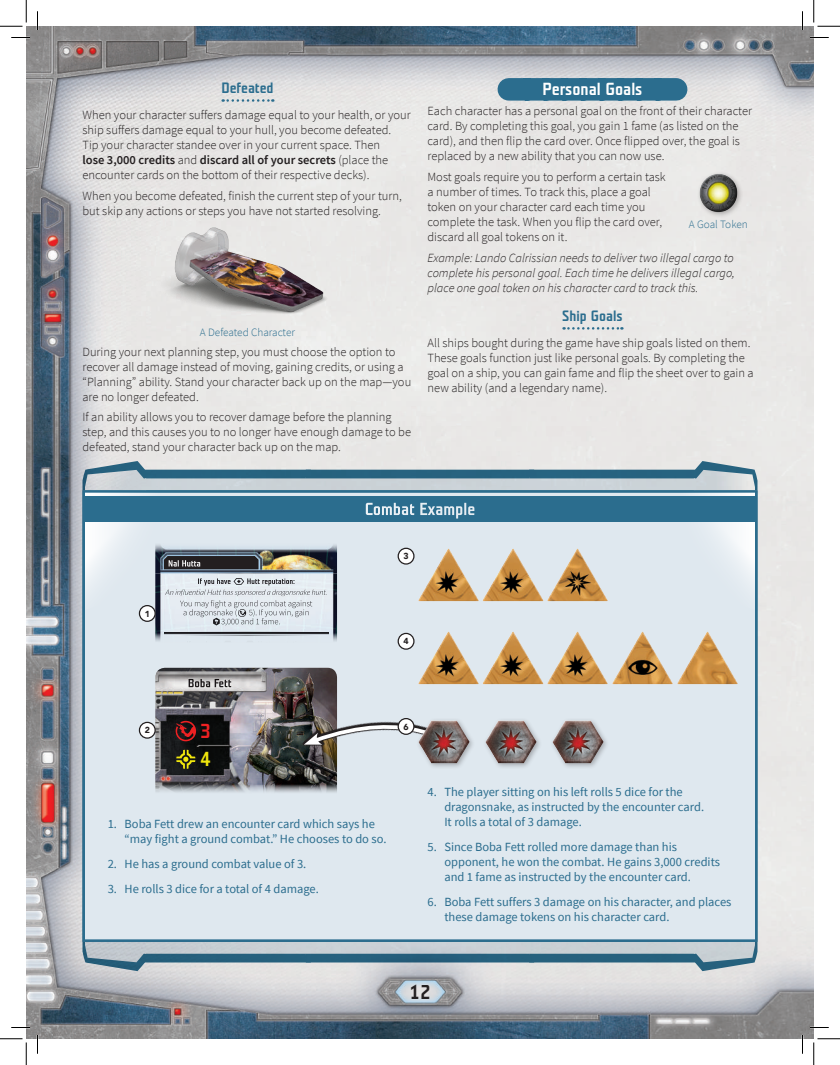
<style>
.page{position:relative;width:840px;height:1065px;background:#fff}
.page>*{position:absolute;margin:0;border:0;box-sizing:border-box;transform-origin:0 0}
.t1{font:20.25px "Teuton Fett";color:#f1e70d}
.t2{font:20.25px "Teuton Fett";color:#ee2123}
.t3{font:20px "Teuton Fett";color:#231f20}
.t4{font:17.5px "Teuton Fett";color:#fff}
.t5{font:15px "Teuton Fett";color:#2b6d8e}
.t6{font:300 12.5px/15px "Source Sans Pro";color:#231f20}
.t7{font:12.5px/15px "Source Sans Pro";color:#2b6d8e}
.t8{font:italic 300 12.5px/15px "Source Sans Pro";color:#231f20;text-align:justify}
.t9{font:300 11.25px "Source Sans Pro";color:#2b6d8e}
.t10{font:900 8.75px "Avenir";color:#231f20}
.s1{font-weight:600}
</style>
<div class="page">
<img style="left:26px;top:26px;width:788px;height:1013px">
<svg style="left:164px;top:478px;width:142px;height:12px;background:#c5ced4"></svg>
<div style="left:88px;top:470px;width:223px;height:8px;background:#276380"></div>
<svg style="left:88px;top:939px;width:223px;height:15px;background:#b3c1c9"></svg>
<div style="left:88px;top:954px;width:223px;height:8px;background:#26607d"></div>
<svg style="left:306px;top:478px;width:223px;height:12px;background:#c4cdd3"></svg>
<div style="left:306px;top:470px;width:228px;height:8px;background:#276280"></div>
<svg style="left:306px;top:939px;width:228px;height:15px;background:#b9c5cd"></svg>
<div style="left:306px;top:954px;width:228px;height:8px;background:#26607d"></div>
<svg style="left:529px;top:478px;width:149px;height:12px;background:#c5cfd5"></svg>
<div style="left:529px;top:470px;width:224px;height:8px;background:#276380"></div>
<svg style="left:529px;top:939px;width:224px;height:15px;background:#b5c3ca"></svg>
<div style="left:529px;top:954px;width:224px;height:8px;background:#26617d"></div>
<svg style="left:82px;top:942px;width:64px;height:29px;background:#99acb7"></svg>
<svg style="left:694px;top:942px;width:64px;height:29px;background:#a1b4be"></svg>
<div style="left:84px;top:492px;width:672px;height:449px;background:#dfe8ef"></div>
<svg style="left:678px;top:461px;width:80px;height:132px"></svg>
<div style="left:84px;top:496px;width:672px;height:25px;background:#2b6d8e"></div>
<div style="left:509px;top:78px;width:167px;height:23px;background:#2b6d8e"></div>
<svg style="left:564px;top:327px;width:58px;height:3px"></svg>
<svg style="left:223px;top:99px;width:50px;height:3px"></svg>
<img style="left:135px;top:218px;width:225px;height:106px">
<img style="left:155px;top:544px;width:182px;height:97px">
<img style="left:164px;top:556px;width:95px;height:13px">
<img style="left:169px;top:560px;width:32px;height:7px">
<img style="left:198px;top:578px;width:33px;height:8px">
<svg style="left:234px;top:578px;width:10px;height:7px"></svg>
<img style="left:245px;top:578px;width:49px;height:8px">
<img style="left:165px;top:589px;width:162px;height:7px">
<img style="left:180px;top:600px;width:132px;height:8px">
<img style="left:184px;top:609px;width:53px;height:8px">
<svg style="left:238px;top:609px;width:8px;height:8px"></svg>
<img style="left:247px;top:609px;width:62px;height:8px">
<svg style="left:213px;top:618px;width:7px;height:7px"></svg>
<img style="left:221px;top:618px;width:59px;height:8px">
<img style="left:164px;top:632px;width:164px;height:4px">
<img style="left:164px;top:634px;width:164px;height:1px">
<img style="left:164px;top:633px;width:164px;height:1px">
<svg style="left:243px;top:637px;width:12px;height:4px"></svg>
<svg style="left:139px;top:606px;width:16px;height:15px"></svg>
<div style="left:139px;top:605px;width:17px;height:17px;border:1px solid #231f20;border-radius:50%"></div>
<svg style="left:82px;top:461px;width:82px;height:156px"></svg>
<svg style="left:139px;top:722px;width:16px;height:16px"></svg>
<div style="left:139px;top:722px;width:17px;height:17px;border:1px solid #231f20;border-radius:50%"></div>
<div style="left:485px;top:720px;width:54px;height:45px;background:#231f20;opacity:.45"></div>
<div style="left:550px;top:718px;width:60px;height:52px;background:#231f20;opacity:.33"></div>
<div style="left:551px;top:719px;width:42px;height:45px;background:#dfe8ef"></div>
<div style="left:552px;top:720px;width:53px;height:45px;background:#231f20;opacity:.45"></div>
<div style="left:419px;top:720px;width:53px;height:45px;background:#231f20;opacity:.45"></div>
<img style="left:145px;top:667px;width:316px;height:126px">
<img style="left:690px;top:165px;width:56px;height:56px">
<div style="left:697px;top:172px;width:38px;height:33px;background:#fff;opacity:.55"></div>
<div style="left:699px;top:180px;width:40px;height:34px;background:#231f20;opacity:.45"></div>
<img style="left:374px;top:657px;width:65px;height:84px">
<img style="left:374px;top:521px;width:65px;height:136px">
<img style="left:439px;top:657px;width:65px;height:84px">
<img style="left:439px;top:521px;width:65px;height:136px">
<img style="left:504px;top:657px;width:129px;height:84px">
<img style="left:504px;top:521px;width:148px;height:136px">
<img style="left:633px;top:593px;width:148px;height:148px">
<svg style="left:11px;top:37px;width:19px;height:1px"></svg>
<svg style="left:810px;top:37px;width:19px;height:1px"></svg>
<svg style="left:11px;top:1027px;width:19px;height:1px"></svg>
<svg style="left:810px;top:1027px;width:19px;height:1px"></svg>
<svg style="left:37px;top:11px;width:1px;height:19px"></svg>
<svg style="left:37px;top:1035px;width:1px;height:19px"></svg>
<svg style="left:802px;top:11px;width:1px;height:19px"></svg>
<svg style="left:802px;top:1035px;width:1px;height:19px"></svg>
<svg style="left:0;top:0;width:27px;height:27px"></svg>
<svg style="left:0;top:1039px;width:27px;height:26px"></svg>
<svg style="left:814px;top:0;width:26px;height:27px"></svg>
<svg style="left:814px;top:1039px;width:26px;height:26px"></svg>
<p class="t5" style="left:221px;top:80px;width:54px">Defeated</p>
<p class="t6" style="left:82px;top:108px;width:330px">When your character suffers damage equal to your health, or your ship suffers damage equal to your hull, you become defeated.<br>Tip your character standee over in your current space. Then<br><span class="s1">lose 3,000 credits</span> and <span class="s1">discard all of your secrets</span> (place the encounter cards on the bottom of their respective decks).</p>
<p class="t6" style="left:82px;top:188px;width:321px">When you become defeated, finish the current step of your turn, but skip any actions or steps you have not started resolving.</p>
<p class="t9" style="left:200px;top:325px;width:97px">A Defeated Character</p>
<p class="t6" style="left:82px;top:344px;width:330px">During your next planning step, you must choose the option to recover all damage instead of moving, gaining credits, or using a “Planning” ability. Stand your character back up on the map—you are no longer defeated.</p>
<p class="t6" style="left:82px;top:409px;width:330px">If an ability allows you to recover damage before the planning step, and this causes you to no longer have enough damage to be defeated, stand your character back up on the map.</p>
<h3 class="t4" style="left:543px;top:80px;width:101px">Personal Goals</h3>
<p class="t6" style="left:428px;top:104px;width:326px">Each character has a personal goal on the front of their character card. By completing this goal, you gain 1 fame (as listed on the card), and then flip the card over. Once flipped over, the goal is replaced by a new ability that you can now use.</p>
<p class="t6" style="left:428px;top:169px;width:240px">Most goals require you to perform a certain task a number of times. To track this, place a goal token on your character card each time you complete the task. When you flip the card over, discard all goal tokens on it.</p>
<p class="t8" style="left:428px;top:250px;width:309px">Example: Lando Calrissian needs to deliver two illegal cargo to complete his personal goal. Each time he delivers illegal cargo, place one goal token on his character card to track this.</p>
<p class="t5" style="left:562px;top:308px;width:62px">Ship Goals</p>
<p class="t6" style="left:428px;top:335px;width:328px">All ships bought during the game have ship goals listed on them.<br>These goals function just like personal goals. By completing the goal on a ship, you can gain fame and flip the sheet over to gain a new ability (and a legendary name).</p>
<p class="t9" style="left:689px;top:217px;width:61px">A Goal Token</p>
<h3 class="t4" style="left:365px;top:500px;width:112px">Combat Example</h3>
<p class="t10" style="left:145px;top:606px;width:7px">1</p>
<p class="t10" style="left:403px;top:549px;width:7px">3</p>
<p class="t10" style="left:403px;top:634px;width:7px">4</p>
<p class="t10" style="left:145px;top:723px;width:7px">2</p>
<h1 class="t2" style="left:200px;top:721px;width:12px">3</h1>
<h1 class="t1" style="left:200px;top:749px;width:12px">4</h1>
<p class="t10" style="left:403px;top:719px;width:7px">6</p>
<p class="t7" style="left:125px;top:816px;width:264px;text-indent:-17px">1. Boba Fett drew an encounter card which says he “may fight a ground combat.” He chooses to do so.</p>
<p class="t7" style="left:108px;top:856px;width:200px">2. He has a ground combat value of 3.</p>
<p class="t7" style="left:108px;top:881px;width:213px">3. He rolls 3 dice for a total of 4 damage.</p>
<p class="t7" style="left:444px;top:784px;width:261px;text-indent:-17px">4. The player sitting on his left rolls 5 dice for the dragonsnake, as instructed by the encounter card.<br>It rolls a total of 3 damage.</p>
<p class="t7" style="left:444px;top:839px;width:277px;text-indent:-17px">5. Since Boba Fett rolled more damage than his opponent, he won the combat. He gains 3,000 credits and 1 fame as instructed by the encounter card.</p>
<p class="t7" style="left:444px;top:894px;width:289px;text-indent:-17px">6. Boba Fett suffers 3 damage on his character, and places these damage tokens on his character card.</p>
<h2 class="t3" style="left:410px;top:982px;width:22px">12</h2>
</div>
